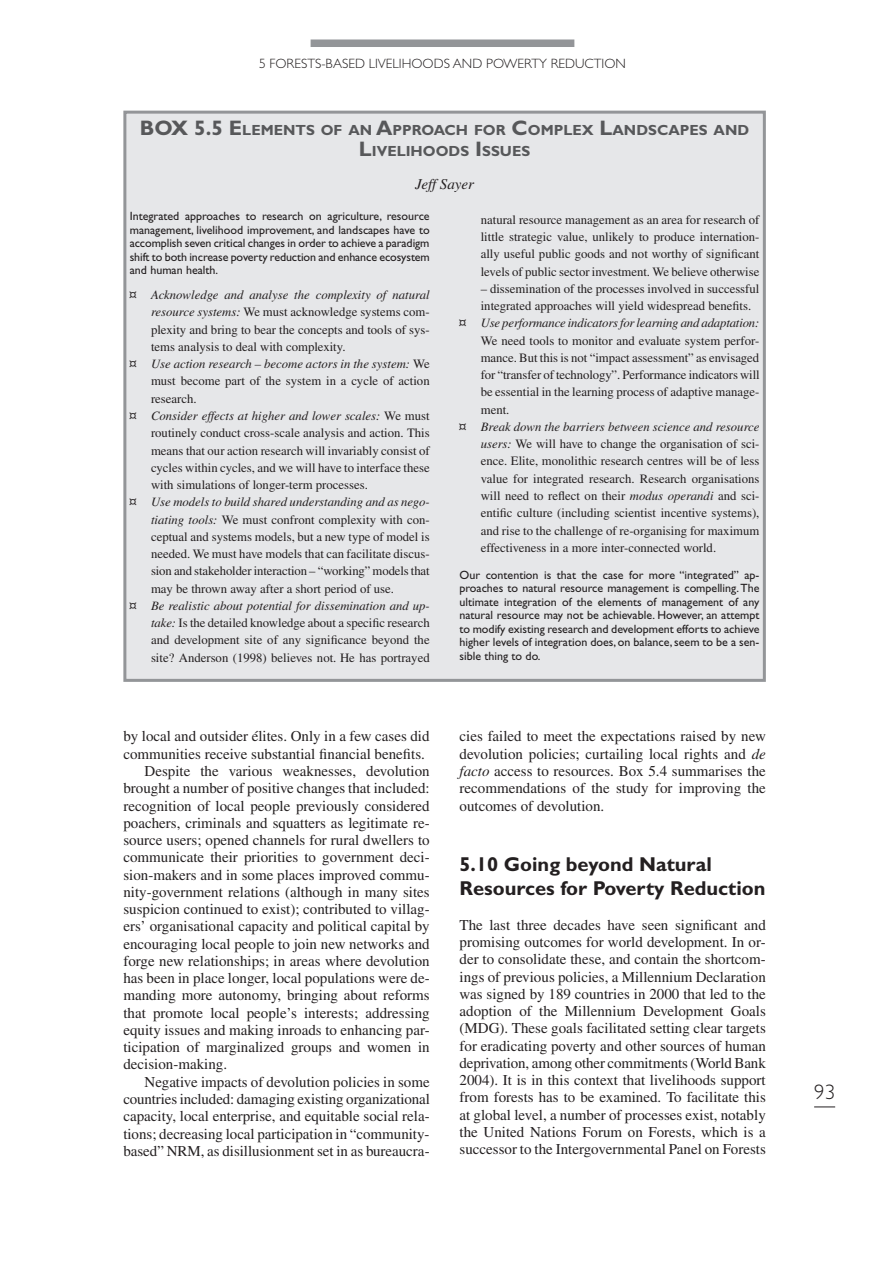
<style>
.page{position:relative;width:885px;height:1268px;background:#fff}
.page>*{position:absolute;margin:0;border:0;box-sizing:border-box;transform-origin:0 0}
.t1{font:300 21px "Gill Sans";color:#231f20}
.t2{font:700 20.1px/24px "Gill Sans";color:#231f20}
.t3{font:15px/17.2px "Times";color:#231f20;text-align:justify}
.t4{font:italic 15px "Times";color:#231f20}
.t5{font:700 14.7px/21px "Gill Sans";color:#57585a;text-align:center}
.t6{font:300 13.5px "Gill Sans";color:#231f20}
.t7{font:12.75px/17.2px "Times";color:#231f20;text-align:justify}
.t8{font:italic 12.75px "Times";color:#231f20}
.t9{font:12px/13.5px "Gill Sans";color:#231f20;text-align:justify}
.s1{font-size:21px}
.s2{font-style:normal}
.s3{font-style:italic}
</style>
<div class="page">
<svg style="left:814px;top:1106px;width:21px;height:1px"></svg>
<div style="left:310px;top:39px;width:264px;height:8px;background:#939598"></div>
<div style="left:125px;top:112px;width:639px;height:568px;background:#e6e7e9"></div>
<div style="left:123px;top:111px;width:642px;height:570px;border:3px solid #939598"></div>
<p class="t6" style="left:259px;top:56px;width:368px">5 FORESTS-BASED LIVELIHOODS AND POWERTY REDUCTION</p>
<p class="t5" style="left:140px;top:119px;width:610px"><span class="s1">BOX 5.5 E</span>LEMENTS OF AN <span class="s1">A</span>PPROACH FOR <span class="s1">C</span>OMPLEX <span class="s1">L</span>ANDSCAPES AND<br><span class="s1">L</span>IVELIHOODS <span class="s1">I</span>SSUES</p>
<p class="t4" style="left:415px;top:176px;width:60px">Jeff Sayer</p>
<p class="t9" style="left:130px;top:209px;width:301px">Integrated approaches to research on agriculture, resource management, livelihood improvement, and landscapes have to accomplish seven critical changes in order to achieve a paradigm shift to both increase poverty reduction and enhance ecosystem and human health.</p>
<p class="t8" style="left:130px;top:288px;width:301px"><span class="s2">¤</span> Acknowledge and analyse the complexity of natural</p>
<p class="t7" style="left:151px;top:303px;width:280px"><span class="s3">resource systems:</span> We must acknowledge systems com-</p>
<p class="t7" style="left:151px;top:320px;width:280px">plexity and bring to bear the concepts and tools of sys-</p>
<p class="t7" style="left:151px;top:338px;width:196px">tems analysis to deal with complexity.</p>
<p class="t8" style="left:130px;top:357px;width:301px"><span class="s2">¤</span> Use action research – become actors in the system: <span class="s2">We</span></p>
<p class="t7" style="left:151px;top:372px;width:280px">must become part of the system in a cycle of action</p>
<p class="t7" style="left:151px;top:389px;width:47px">research.</p>
<p class="t8" style="left:130px;top:408px;width:301px"><span class="s2">¤</span> Consider effects at higher and lower scales: <span class="s2">We must</span></p>
<p class="t7" style="left:151px;top:424px;width:280px">routinely conduct cross-scale analysis and action. This</p>
<p class="t7" style="left:151px;top:441px;width:280px">means that our action research will invariably consist of</p>
<p class="t7" style="left:151px;top:458px;width:280px">cycles within cycles, and we will have to interface these</p>
<p class="t7" style="left:151px;top:476px;width:218px">with simulations of longer-term processes.</p>
<p class="t8" style="left:130px;top:495px;width:301px"><span class="s2">¤</span> Use models to build shared understanding and as nego-</p>
<p class="t7" style="left:151px;top:510px;width:280px"><span class="s3">tiating tools:</span> We must confront complexity with con-</p>
<p class="t7" style="left:151px;top:527px;width:280px">ceptual and systems models, but a new type of model is</p>
<p class="t7" style="left:151px;top:545px;width:280px">needed. We must have models that can facilitate discus-</p>
<p class="t7" style="left:151px;top:562px;width:280px">sion and stakeholder interaction – “working” models that</p>
<p class="t7" style="left:151px;top:579px;width:244px">may be thrown away after a short period of use.</p>
<p class="t8" style="left:130px;top:598px;width:301px"><span class="s2">¤</span> Be realistic about potential for dissemination and up-</p>
<p class="t7" style="left:151px;top:614px;width:280px"><span class="s3">take:</span> Is the detailed knowledge about a specific research</p>
<p class="t7" style="left:151px;top:631px;width:280px">and development site of any significance beyond the</p>
<p class="t7" style="left:151px;top:648px;width:280px">site? Anderson (1998) believes not. He has portrayed</p>
<p class="t7" style="left:480px;top:211px;width:280px">natural resource management as an area for research of little strategic value, unlikely to produce internation&shy;ally useful public goods and not worthy of significant levels of public sector investment. We believe otherwise</p>
<p class="t7" style="left:480px;top:280px;width:280px">– dissemination of the processes involved in successful</p>
<p class="t7" style="left:480px;top:297px;width:272px">integrated approaches will yield widespread benefits.</p>
<p class="t8" style="left:459px;top:316px;width:301px"><span class="s2">¤</span> Use performance indicators for learning and adaptation:</p>
<p class="t7" style="left:480px;top:331px;width:280px">We need tools to monitor and evaluate system perfor-</p>
<p class="t7" style="left:480px;top:349px;width:280px">mance. But this is not “impact assessment” as envisaged</p>
<p class="t7" style="left:480px;top:366px;width:280px">for “transfer of technology”. Performance indicators will</p>
<p class="t7" style="left:480px;top:383px;width:280px">be essential in the learning process of adaptive manage-</p>
<p class="t7" style="left:480px;top:400px;width:30px">ment.</p>
<p class="t8" style="left:459px;top:419px;width:301px"><span class="s2">¤</span> Break down the barriers between science and resource</p>
<p class="t7" style="left:480px;top:435px;width:280px"><span class="s3">users:</span> We will have to change the organisation of sci-</p>
<p class="t7" style="left:480px;top:452px;width:280px">ence. Elite, monolithic research centres will be of less</p>
<p class="t7" style="left:480px;top:469px;width:280px">value for integrated research. Research organisations</p>
<p class="t7" style="left:480px;top:487px;width:280px">will need to reflect on their <span class="s3">modus operandi</span> and sci-</p>
<p class="t7" style="left:480px;top:504px;width:280px">entific culture (including scientist incentive systems),</p>
<p class="t7" style="left:480px;top:521px;width:280px">and rise to the challenge of re-organising for maximum</p>
<p class="t7" style="left:480px;top:538px;width:237px">effectiveness in a more inter-connected world.</p>
<p class="t9" style="left:459px;top:568px;width:301px">Our contention is that the case for more “integrated” ap&shy;proaches to natural resource management is compelling. The ultimate integration of the elements of management of any natural resource may not be achievable. However, an attempt to modify existing research and development efforts to achieve higher levels of integration does, on balance, seem to be a sen&shy;sible thing to do.</p>
<p class="t3" style="left:123px;top:727px;width:308px">by local and outsider élites. Only in a few cases did</p>
<p class="t3" style="left:123px;top:744px;width:303px">communities receive substantial financial benefits.</p>
<p class="t3" style="left:145px;top:762px;width:286px">Despite the various weaknesses, devolution</p>
<p class="t3" style="left:123px;top:779px;width:308px">brought a number of positive changes that included:</p>
<p class="t3" style="left:123px;top:796px;width:308px">recognition of local people previously considered</p>
<p class="t3" style="left:123px;top:813px;width:308px">poachers, criminals and squatters as legitimate re-</p>
<p class="t3" style="left:123px;top:831px;width:308px">source users; opened channels for rural dwellers to</p>
<p class="t3" style="left:123px;top:848px;width:308px">communicate their priorities to government deci-</p>
<p class="t3" style="left:123px;top:865px;width:308px">sion-makers and in some places improved commu-</p>
<p class="t3" style="left:123px;top:882px;width:308px">nity-government relations (although in many sites</p>
<p class="t3" style="left:123px;top:900px;width:308px">suspicion continued to exist); contributed to villag-</p>
<p class="t3" style="left:123px;top:917px;width:308px">ers’ organisational capacity and political capital by</p>
<p class="t3" style="left:123px;top:934px;width:308px">encouraging local people to join new networks and</p>
<p class="t3" style="left:123px;top:951px;width:308px">forge new relationships; in areas where devolution</p>
<p class="t3" style="left:123px;top:969px;width:308px">has been in place longer, local populations were de-</p>
<p class="t3" style="left:123px;top:986px;width:308px">manding more autonomy, bringing about reforms</p>
<p class="t3" style="left:123px;top:1003px;width:308px">that promote local people’s interests; addressing</p>
<p class="t3" style="left:123px;top:1020px;width:308px">equity issues and making inroads to enhancing par-</p>
<p class="t3" style="left:123px;top:1038px;width:308px">ticipation of marginalized groups and women in</p>
<p class="t3" style="left:123px;top:1055px;width:105px">decision-making.</p>
<p class="t3" style="left:145px;top:1072px;width:286px">Negative impacts of devolution policies in some</p>
<p class="t3" style="left:123px;top:1089px;width:308px">countries included: damaging existing organizational</p>
<p class="t3" style="left:123px;top:1107px;width:308px">capacity, local enterprise, and equitable social rela-</p>
<p class="t3" style="left:123px;top:1124px;width:307px">tions; decreasing local participation in “community-</p>
<p class="t3" style="left:123px;top:1141px;width:308px">based” NRM, as disillusionment set in as bureaucra-</p>
<p class="t3" style="left:459px;top:727px;width:308px">cies failed to meet the expectations raised by new devolution policies; curtailing local rights and <span class="s3">de facto</span> access to resources. Box 5.4 summarises the recommendations of the study for improving the outcomes of devolution.</p>
<h2 class="t2" style="left:459px;top:852px;width:307px">5.10 Going beyond Natural<br>Resources for Poverty Reduction</h2>
<p class="t3" style="left:459px;top:915px;width:308px">The last three decades have seen significant and promising outcomes for world development. In or&shy;der to consolidate these, and contain the shortcom&shy;ings of previous policies, a Millennium Declaration was signed by 189 countries in 2000 that led to the adoption of the Millennium Development Goals (MDG). These goals facilitated setting clear targets for eradicating poverty and other sources of human deprivation, among other commitments (World Bank 2004). It is in this context that livelihoods support from forests has to be examined. To facilitate this at global level, a number of processes exist, notably the United Nations Forum on Forests, which is a successor to the Intergovernmental Panel on Forests</p>
<h1 class="t1" style="left:814px;top:1079px;width:22px">93</h1>
</div>
